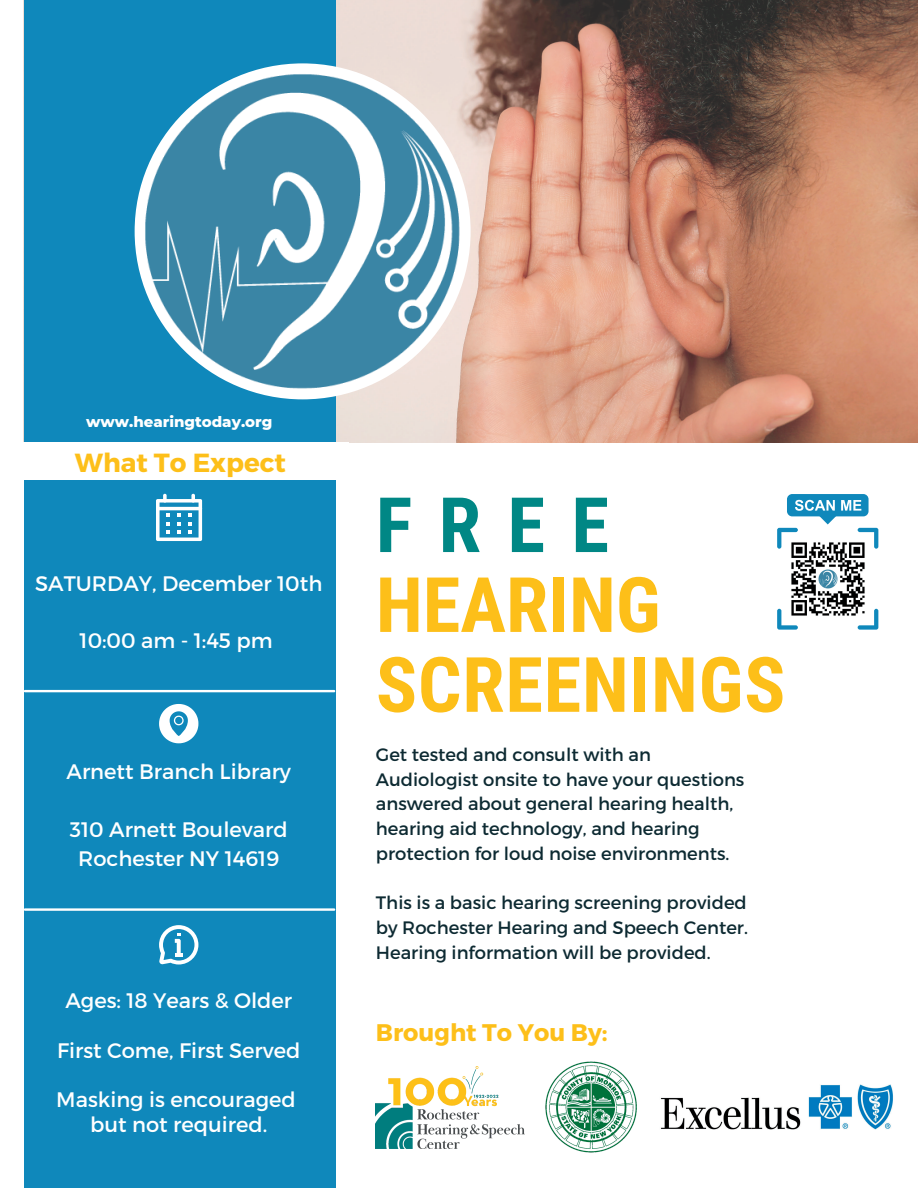
<style>
.page{position:relative;width:918px;height:1188px;background:#fff}
.page>*{position:absolute;margin:0;border:0;box-sizing:border-box;transform-origin:0 0}
.t1{font:700 76.5px/79.8px "Roboto Condensed";letter-spacing:.01em;color:#fdbf19}
.t2{font:700 76.5px "Roboto Condensed";color:#008785}
.t3{font:700 26.25px "Montserrat";color:#fdbf19}
.t4{font:700 24px "Montserrat";color:#fdbf19}
.t5{font:21px/24.8px "Montserrat";color:#fff;text-align:center}
.t6{font:18px/24.8px "Montserrat";color:#0d2a32}
.t7{font:800 15px "Montserrat";color:#fff}
</style>
<div class="page">
<img style="left:335px;top:0;width:583px;height:443px">
<div style="left:24px;top:0;width:311px;height:1188px;background:#0f88bb"></div>
<div style="left:12px;top:443px;width:337px;height:37px;background:#fff"></div>
<img style="left:135px;top:63px;width:336px;height:336px;border-radius:50%">
<hr style="left:25px;top:690px;width:309px;height:2px;background:#fff">
<hr style="left:25px;top:908px;width:309px;height:3px;background:#fff">
<img style="left:545px;top:1061px;width:92px;height:92px">
<img style="left:376px;top:1066px;width:148px;height:82px">
<svg style="left:159px;top:704px;width:39px;height:39px"></svg>
<svg style="left:159px;top:925px;width:39px;height:40px"></svg>
<svg style="left:156px;top:494px;width:46px;height:47px"></svg>
<img style="left:660px;top:1084px;width:233px;height:46px">
<div style="left:787px;top:494px;width:82px;height:22px;background:#0f88bb;border-radius:5px"></div>
<svg style="left:777px;top:500px;width:101px;height:49px"></svg>
<svg style="left:777px;top:609px;width:21px;height:21px"></svg>
<svg style="left:858px;top:609px;width:20px;height:21px"></svg>
<img style="left:788px;top:538px;width:81px;height:81px">
<p class="t7" style="left:86px;top:412px;width:188px">www.hearingtoday.org</p>
<h2 class="t3" style="left:75px;top:445px;width:213px">What To Expect</h2>
<p class="t5" style="left:35px;top:570px;width:289px">SATURDAY, December 10th</p>
<p class="t5" style="left:80px;top:627px;width:195px">10:00 am - 1:45 pm</p>
<p class="t5" style="left:67px;top:758px;width:226px">Arnett Branch Library</p>
<p class="t5" style="left:70px;top:814px;width:219px;line-height:29.2px">310 Arnett Boulevard<br>Rochester NY 14619</p>
<p class="t5" style="left:65px;top:987px;width:228px">Ages: 18 Years &amp; Older</p>
<p class="t5" style="left:57px;top:1037px;width:245px">First Come, First Served</p>
<p class="t5" style="left:56px;top:1086px;width:241px">Masking is encouraged but not required.</p>
<h1 class="t2" style="left:376px;top:481px;width:235px">FREE</h1>
<h1 class="t1" style="left:376px;top:566px;width:411px">HEARING<br>SCREENINGS</h1>
<p class="t6" style="left:376px;top:741px;width:370px">Get tested and consult with an Audiologist onsite to have your questions answered about general hearing health, hearing aid technology, and hearing protection for loud noise environments.</p>
<p class="t6" style="left:376px;top:890px;width:374px;text-align:justify">This is a basic hearing screening provided by Rochester Hearing and Speech Center.<br>Hearing information will be provided.</p>
<h3 class="t4" style="left:376px;top:1017px;width:233px">Brought To You By:</h3>
</div>
